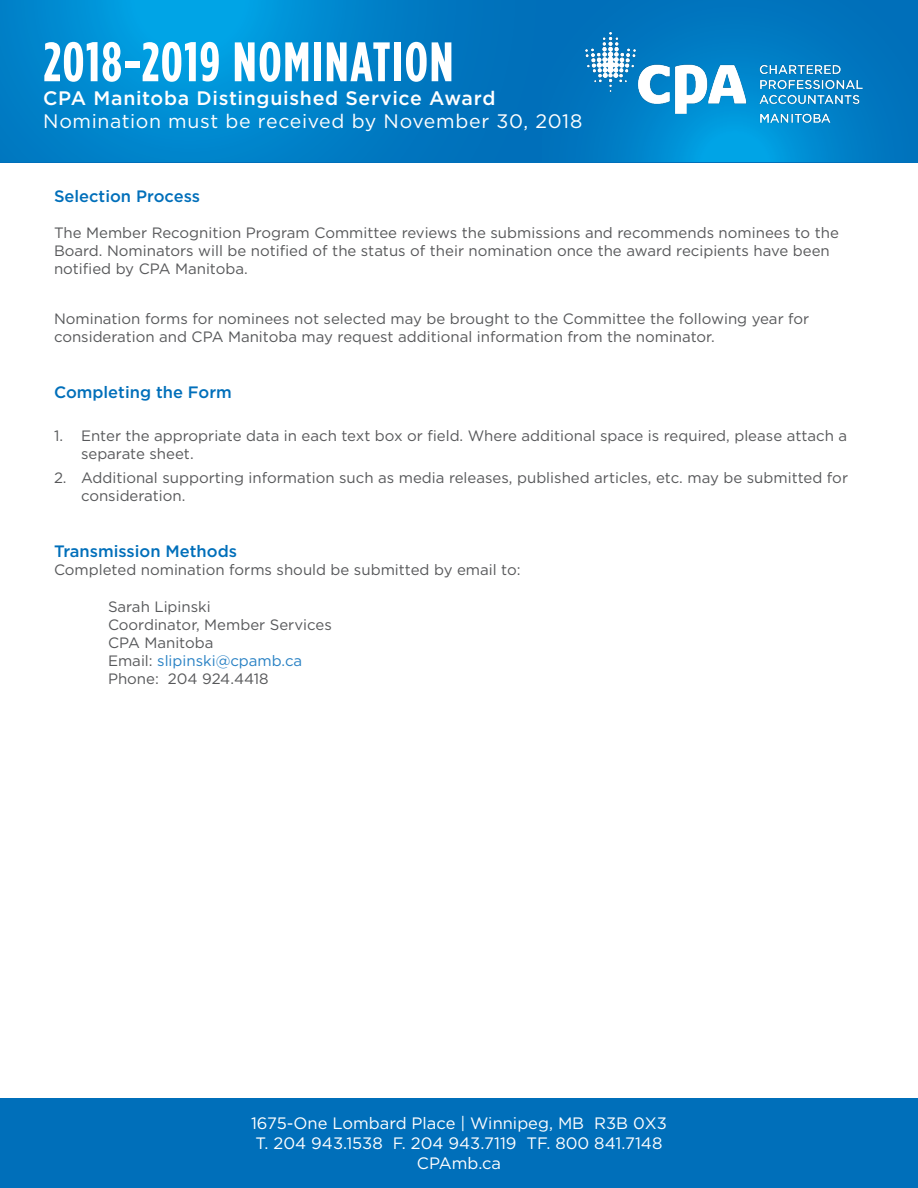
<style>
.page{position:relative;width:918px;height:1188px;background:#fff}
.page>*{position:absolute;margin:0;border:0;box-sizing:border-box;transform-origin:0 0}
.t1{font:700 55.5px "Gotham Condensed";letter-spacing:.03em;color:#fff}
.t2{font:19.5px "Gotham";letter-spacing:.035em;color:#fff}
.t3{font:500 19.5px "Gotham";letter-spacing:.035em;color:#fff}
.t4{font:16.5px/19.8px "Gotham";color:#fff;text-align:center}
.t5{font:500 16.5px "Gotham";color:#006fba}
.Body_Text{font:15px/18px "Gotham";color:#57585a}
.t6{font:15px "Gotham";color:#2881c4}
.s1{color:#57585a}
</style>
<div class="page">
<div style="left:0;top:1098px;width:918px;height:90px;background:#006fba"></div>
<svg style="left:0;top:0;width:542px;height:162px;background:#0084cb"></svg>
<svg style="left:542px;top:0;width:376px;height:162px;background:#0077c0"></svg>
<img style="left:546px;top:14px;width:351px;height:139px">
<h1 class="t1" style="left:43px;top:31px;width:412px">2018-2019 NOMINATION</h1>
<h2 class="t3" style="left:43px;top:85px;width:454px">CPA Manitoba Distinguished Service Award</h2>
<h2 class="t2" style="left:43px;top:109px;width:541px">Nomination must be received by November 30, 2018</h2>
<p class="t5" style="left:54px;top:186px;width:148px">Selection Process</p>
<p class="Body_Text" style="left:54px;top:224px;width:786px">The Member Recognition Program Committee reviews the submissions and recommends nominees to the<br>Board. Nominators will be notified of the status of their nomination once the award recipients have been notified by CPA Manitoba.</p>
<p class="Body_Text" style="left:54px;top:309px;width:757px">Nomination forms for nominees not selected may be brought to the Committee the following year for consideration and CPA Manitoba may request additional information from the nominator.</p>
<p class="t5" style="left:54px;top:381px;width:179px">Completing the Form</p>
<p class="Body_Text" style="left:81px;top:426px;width:768px;text-indent:-27px">1. Enter the appropriate data in each text box or field. Where additional space is required, please attach a separate sheet.</p>
<p class="Body_Text" style="left:81px;top:469px;width:769px;text-indent:-27px">2. Additional supporting information such as media releases, published articles, etc. may be submitted for consideration.</p>
<p class="t5" style="left:54px;top:540px;width:185px">Transmission Methods</p>
<p class="Body_Text" style="left:54px;top:560px;width:468px">Completed nomination forms should be submitted by email to:</p>
<p class="Body_Text" style="left:108px;top:597px;width:104px">Sarah Lipinski</p>
<p class="Body_Text" style="left:108px;top:615px;width:225px">Coordinator, Member Services</p>
<p class="Body_Text" style="left:108px;top:633px;width:107px">CPA Manitoba</p>
<p class="t6" style="left:108px;top:651px;width:196px"><span class="s1">Email:</span> slipinski@cpamb.ca</p>
<p class="Body_Text" style="left:108px;top:669px;width:162px">Phone: 204 924.4418</p>
<p class="t4" style="left:251px;top:1113px;width:417px">1675-One Lombard Place | Winnipeg, MB R3B 0X3<br>T. 204 943.1538 F. 204 943.7119 TF. 800 841.7148<br>CPAmb.ca</p>
</div>
